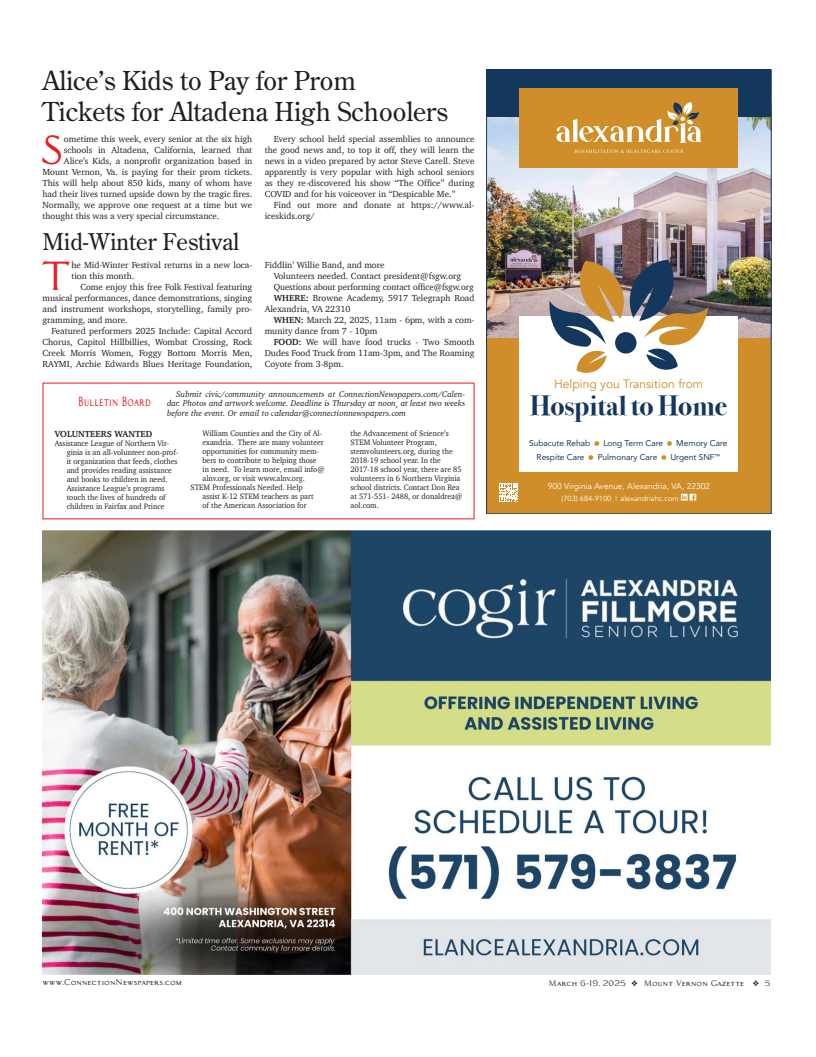
<style>
.page{position:relative;width:816px;height:1057px;background:#fff}
.page>*{position:absolute;margin:0;border:0;box-sizing:border-box;transform-origin:0 0}
.Drop_Cap_3_RED{font:39.8px "Architect Bold V";color:#ee1d23}
.t1{font:700 27.9px "Bodoni Svty Two ITCTT";color:#14375d}
._30hd{font:26px "Century Old Style";color:#231f20}
._30hd-2{font:23px "Century Old Style";color:#231f20}
.hdr_15{font:13px "Architect Bold V";color:#ee1d23;scale:.7 1}
.t2{font:12.1px "Avenir";color:#cf8e29}
.bt{font:9px/11px "Charter";color:#231f20;text-align:justify}
.Drop_Cap_3_RED-2{font:9px/11px "Charter";color:#231f20}
.cal1{font:700 9px "Charter";color:#231f20}
.lst{font:italic 8.5px/9.5px "Charter";color:#231f20;text-align:justify}
.t3{font:8.4px "Avenir";color:#14375d}
.t4{font:8.4px "Avenir";color:#fff}
.cal2{font:8px/9px "Charter";color:#231f20;scale:.95 1}
.t5{font:8px "Architect Bold V";color:#231f20}
.t6{font:7.4px "Avenir";color:#fff}
.s1{font-weight:700}
</style>
<div class="page">
<img style="left:488px;top:117px;width:281px;height:221px">
<div style="left:486px;top:70px;width:285px;height:47px;background:#14375d"></div>
<div style="left:486px;top:338px;width:285px;height:175px;background:#cf8e29"></div>
<div style="left:519px;top:88px;width:219px;height:79px;background:#cf8e29"></div>
<svg style="left:556px;top:102px;width:146px;height:41px"></svg>
<svg style="left:574px;top:150px;width:109px;height:3px"></svg>
<div style="left:519px;top:316px;width:219px;height:156px;background:#fff"></div>
<img style="left:545px;top:260px;width:163px;height:113px">
<svg style="left:681px;top:493px;width:15px;height:7px"></svg>
<svg style="left:499px;top:483px;width:19px;height:18px"></svg>
<div style="left:486px;top:70px;width:285px;height:443px;border:1px solid #17385d"></div>
<img style="left:42px;top:530px;width:728px;height:444px">
<p class="_30hd" style="left:42px;top:64px;width:315px">Alice’s Kids to Pay for Prom</p>
<p class="_30hd" style="left:42px;top:95px;width:407px">Tickets for Altadena High Schoolers</p>
<p class="bt" style="left:265px;top:133px;width:211px;text-indent:9px">Every school held special assemblies to announce the good news and, to top it off, they will learn the news in a video prepared by actor Steve Carell. Steve apparently is very popular with high school seniors as they re-discovered his show “The Office” during COVID and for his voiceover in “Despicable Me.”</p>
<p class="bt" style="left:265px;top:199px;width:211px;text-indent:9px">Find out more and donate at https://www.al&shy;iceskids.org/</p>
<p class="Drop_Cap_3_RED" style="left:41px;top:127px;width:25px">S</p>
<p class="Drop_Cap_3_RED-2" style="left:64px;top:133px;width:190px">ometime this week, every senior at the six high</p>
<p class="Drop_Cap_3_RED-2" style="left:64px;top:144px;width:190px">schools in Altadena, California, learned that</p>
<p class="Drop_Cap_3_RED-2" style="left:64px;top:155px;width:190px">Alice’s Kids, a nonprofit organization based in</p>
<p class="Drop_Cap_3_RED-2" style="left:42px;top:166px;width:211px">Mount Vernon, Va. is paying for their prom tickets.</p>
<p class="Drop_Cap_3_RED-2" style="left:42px;top:177px;width:211px">This will help about 850 kids, many of whom have</p>
<p class="Drop_Cap_3_RED-2" style="left:42px;top:188px;width:211px">had their lives turned upside down by the tragic fires.</p>
<p class="Drop_Cap_3_RED-2" style="left:42px;top:199px;width:211px">Normally, we approve one request at a time but we</p>
<p class="Drop_Cap_3_RED-2" style="left:42px;top:210px;width:179px">thought this was a very special circumstance.</p>
<p class="_30hd-2" style="left:42px;top:226px;width:198px">Mid-Winter Festival</p>
<p class="Drop_Cap_3_RED" style="left:41px;top:253px;width:32px">T</p>
<p class="Drop_Cap_3_RED-2" style="left:71px;top:259px;width:182px">he Mid-Winter Festival returns in a new loca&shy;tion this month.</p>
<p class="bt" style="left:42px;top:281px;width:211px;text-indent:38px">Come enjoy this free Folk Festival featuring musical performances, dance demonstrations, singing and instrument workshops, storytelling, family pro&shy;gramming, and more.</p>
<p class="bt" style="left:42px;top:325px;width:211px;text-indent:9px">Featured performers 2025 Include: Capital Accord Chorus, Capitol Hillbillies, Wombat Crossing, Rock Creek Morris Women, Foggy Bottom Morris Men, RAYMI, Archie Edwards Blues Heritage Foundation,</p>
<p class="bt" style="left:265px;top:259px;width:121px">Fiddlin’ Willie Band, and more</p>
<p class="bt" style="left:274px;top:270px;width:189px">Volunteers needed. Contact president@fsgw.org</p>
<p class="bt" style="left:274px;top:281px;width:201px">Questions about performing contact office@fsgw.org</p>
<p class="bt" style="left:265px;top:292px;width:211px;text-indent:9px"><span class="s1">WHERE:</span> Browne Academy, 5917 Telegraph Road<br>Alexandria, VA 22310</p>
<p class="bt" style="left:265px;top:314px;width:211px;text-indent:9px"><span class="s1">WHEN:</span> March 22, 2025, 11am - 6pm, with a com&shy;munity dance from 7 - 10pm</p>
<p class="bt" style="left:265px;top:336px;width:211px;text-indent:9px"><span class="s1">FOOD:</span> We will have food trucks - Two Smooth Dudes Food Truck from 11am-3pm, and The Roaming Coyote from 3-8pm.</p>
<p class="hdr_15" style="left:78px;top:394px;width:106px">Bulletin Board</p>
<p class="lst" style="left:167px;top:389px;width:300px;text-indent:9px">Submit civic/community announcements at ConnectionNewspapers.com/Calen&shy;dar. Photos and artwork welcome. Deadline is Thursday at noon, at least two weeks before the event. Or email to calendar@connectionnewspapers.com</p>
<p class="cal1" style="left:55px;top:426px;width:99px">VOLUNTEERS WANTED</p>
<p class="cal2" style="left:67px;top:439px;width:119px;text-indent:-12px">Assistance League of Northern Vir&shy;ginia is an all-volunteer non-prof&shy;it organization that feeds, clothes and provides reading assistance and books to children in need.<br>Assistance League’s programs touch the lives of hundreds of children in Fairfax and Prince</p>
<p class="cal2" style="left:202px;top:429px;width:130px">William Counties and the City of Al&shy;exandria. There are many volunteer opportunities for community mem&shy;bers to contribute to helping those in need. To learn more, email info@ alnv.org, or visit www.alnv.org.</p>
<p class="cal2" style="left:202px;top:483px;width:118px;text-indent:-12px">STEM Professionals Needed. Help assist K-12 STEM teachers as part of the American Association for</p>
<p class="cal2" style="left:350px;top:429px;width:119px">the Advancement of Science’s<br>STEM Volunteer Program, stemvolunteers.org, during the<br>2018-19 school year. In the<br>2017-18 school year, there are 85 volunteers in 6 Northern Virginia school districts. Contact Don Rea at 571-551- 2488, or donaldrea@ aol.com.</p>
<p class="t2" style="left:554px;top:376px;width:151px">Helping you Transition from</p>
<p class="t1" style="left:530px;top:382px;width:198px">Hospital to Home</p>
<p class="t3" style="left:529px;top:436px;width:63px">Subacute Rehab</p>
<p class="t3" style="left:603px;top:436px;width:61px">Long Term Care</p>
<p class="t3" style="left:676px;top:436px;width:53px">Memory Care</p>
<p class="t3" style="left:536px;top:450px;width:50px">Respite Care</p>
<p class="t3" style="left:597px;top:450px;width:61px">Pulmonary Care</p>
<p class="t3" style="left:670px;top:450px;width:51px">Urgent SNF<sup>™</sup></p>
<p class="t4" style="left:548px;top:480px;width:164px">900 Virginia Avenue, Alexandria, VA, 22302</p>
<p class="t6" style="left:561px;top:493px;width:119px">(703) 684-9100 | alexandriahc.com</p>
<p class="t5" style="left:42px;top:977px;width:141px">www.ConnectionNewspapers.com</p>
<p class="t5" style="left:548px;top:978px;width:223px">March 6-19, 2025 ❖ Mount Vernon Gazette ❖ 5</p>
</div>
